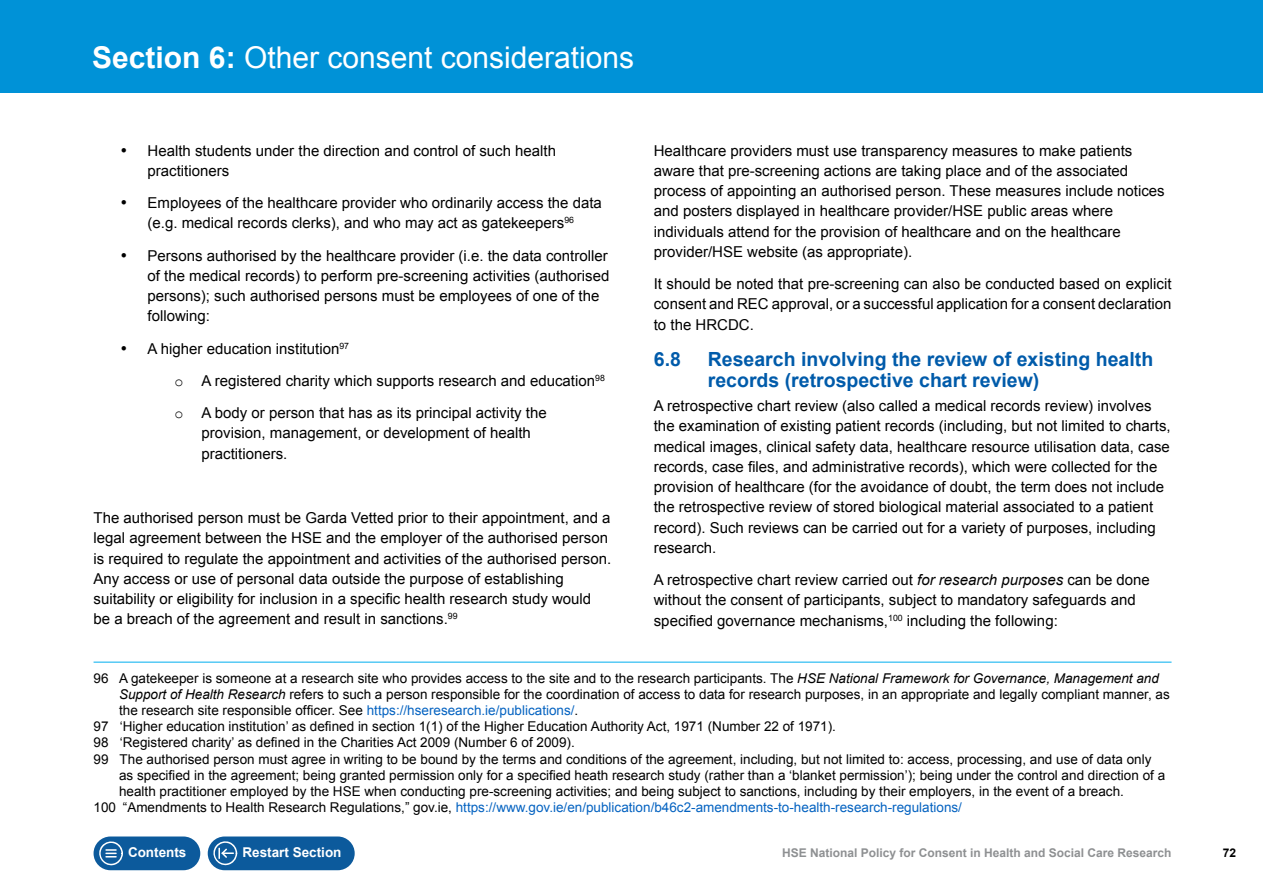
<style>
.page{position:relative;width:1263px;height:893px;background:#fff}
.page>*{position:absolute;margin:0;border:0;box-sizing:border-box;transform-origin:0 0}
.t1{font:30px "Arial";color:#fff}
.t2{font:700 19.5px/21px "Arial";color:#005baa}
.t3{font:15px/20.2px "Arial";color:#000}
.t4{font:13.5px "Arial";color:#000}
.t5{font:13.5px "Arial";color:#0563c1}
.t6{font:700 13.5px "Arial";color:#fff}
.t7{font:700 12px "Arial";color:#8e9092}
.t8{font:700 12px "Arial";color:#000}
.s1{font-weight:700}
.s2{font-family:"Courier New"}
.s3{font-style:italic}
.s4{color:#0563c1}
.s5{color:#000}
</style>
<div class="page">
<div style="left:94px;top:836px;width:106px;height:34px;background:#0c5a9c;border-radius:17px"></div>
<svg style="left:96px;top:840px;width:27px;height:27px"></svg>
<div style="left:0;top:0;width:1263px;height:92px;background:#0092d7"></div>
<hr style="left:94px;top:662px;width:1077px;height:1px;background:#00aeef">
<div style="left:208px;top:836px;width:147px;height:34px;background:#0c5a9c;border-radius:17px"></div>
<svg style="left:209px;top:840px;width:28px;height:27px"></svg>
<h1 class="t1" style="left:92px;top:38px;width:543px"><span class="s1">Section 6:</span> Other consent considerations</h1>
<p class="t3" style="left:148px;top:140px;width:410px;text-indent:-27px">• Health students under the direction and control of such health practitioners</p>
<p class="t3" style="left:121px;top:193px;width:483px;text-align:center">• Employees of the healthcare provider who ordinarily access the data (e.g. medical records clerks), and who may act as gatekeepers<sup>96</sup></p>
<p class="t3" style="left:148px;top:245px;width:463px;text-indent:-27px">• Persons authorised by the healthcare provider (i.e. the data controller of the medical records) to perform pre-screening activities (authorised persons); such authorised persons must be employees of one of the following:</p>
<p class="t3" style="left:175px;top:332px;width:432px;line-height:32.2px;text-indent:-54px">• A higher education institution<sup>97<br></sup><span class="s2">o</span> A registered charity which supports research and education<sup>98 </sup><span class="s2">o</span> A body or person that has as its principal activity the</p>
<p class="t3" style="left:202px;top:423px;width:331px">provision, management, or development of health practitioners.</p>
<p class="t3" style="left:94px;top:508px;width:519px">The authorised person must be Garda Vetted prior to their appointment, and a legal agreement between the HSE and the employer of the authorised person is required to regulate the appointment and activities of the authorised person.<br>Any access or use of personal data outside the purpose of establishing suitability or eligibility for inclusion in a specific health research study would be a breach of the agreement and result in sanctions.<sup>99</sup></p>
<p class="t3" style="left:654px;top:140px;width:512px">Healthcare providers must use transparency measures to make patients aware that pre-screening actions are taking place and of the associated process of appointing an authorised person. These measures include notices and posters displayed in healthcare provider/HSE public areas where individuals attend for the provision of healthcare and on the healthcare provider/HSE website (as appropriate).</p>
<p class="t3" style="left:654px;top:274px;width:519px;text-align:justify">It should be noted that pre-screening can also be conducted based on explicit consent and REC approval, or a successful application for a consent declaration to the HRCDC.</p>
<h2 class="t2" style="left:654px;top:349px;width:29px">6.8</h2>
<h2 class="t2" style="left:708px;top:349px;width:447px">Research involving the review of existing health records (retrospective chart review)</h2>
<p class="t3" style="left:654px;top:396px;width:518px">A retrospective chart review (also called a medical records review) involves the examination of existing patient records (including, but not limited to charts, medical images, clinical safety data, healthcare resource utilisation data, case records, case files, and administrative records), which were collected for the provision of healthcare (for the avoidance of doubt, the term does not include the retrospective review of stored biological material associated to a patient record). Such reviews can be carried out for a variety of purposes, including research.</p>
<p class="t3" style="left:654px;top:570px;width:498px">A retrospective chart review carried out <span class="s3">for research purposes</span> can be done without the consent of participants, subject to mandatory safeguards and specified governance mechanisms,<sup>100</sup> including the following:</p>
<p class="t4" style="left:94px;top:669px;width:1067px">96 A gatekeeper is someone at a research site who provides access to the site and to the research participants. The <span class="s3">HSE National Framework for Governance, Management and</span></p>
<p class="t4" style="left:119px;top:685px;width:1052px"><span class="s3">Support of Health Research</span> refers to such a person responsible for the coordination of access to data for research purposes, in an appropriate and legally compliant manner, as</p>
<p class="t4" style="left:119px;top:701px;width:461px">the research site responsible officer. See <span class="s4">https://hseresearch.ie/publications/</span>.</p>
<p class="t4" style="left:94px;top:718px;width:744px">97 ‘Higher education institution’ as defined in section 1(1) of the Higher Education Authority Act, 1971 (Number 22 of 1971).</p>
<p class="t4" style="left:94px;top:734px;width:483px">98 ‘Registered charity’ as defined in the Charities Act 2009 (Number 6 of 2009).</p>
<p class="t4" style="left:94px;top:750px;width:1059px">99 The authorised person must agree in writing to be bound by the terms and conditions of the agreement, including, but not limited to: access, processing, and use of data only</p>
<p class="t4" style="left:119px;top:766px;width:1047px">as specified in the agreement; being granted permission only for a specified heath research study (rather than a ‘blanket permission’); being under the control and direction of a</p>
<p class="t4" style="left:119px;top:782px;width:1006px">health practitioner employed by the HSE when conducting pre-screening activities; and being subject to sanctions, including by their employers, in the event of a breach.</p>
<p class="t5" style="left:94px;top:799px;width:870px"><span class="s5">100 “Amendments to Health Research Regulations,” gov.ie,</span> https://www.gov.ie/en/publication/b46c2-amendments-to-health-research-regulations/</p>
<p class="t6" style="left:128px;top:844px;width:60px">Contents</p>
<p class="t7" style="left:782px;top:844px;width:391px">HSE National Policy for Consent in Health and Social Care Research</p>
<p class="t8" style="left:1223px;top:844px;width:15px">72</p>
<p class="t6" style="left:242px;top:844px;width:101px">Restart Section</p>
</div>
